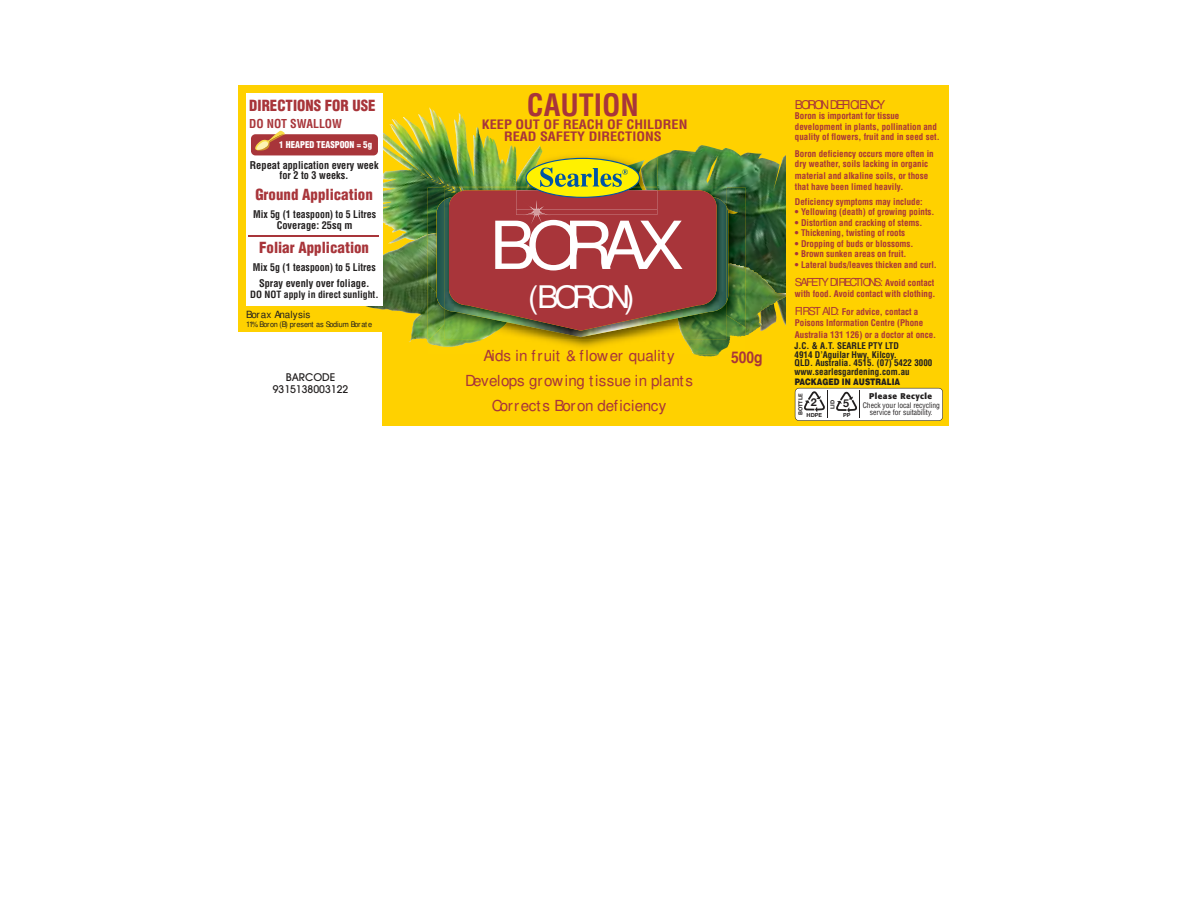
<style>
.page{position:relative;width:1188px;height:918px;background:#fff}
.page>*{position:absolute;margin:0;border:0;box-sizing:border-box;transform-origin:0 0}
.t1{font:66.3px "Accidental Presidency";letter-spacing:-.155em;color:#fff;scale:1.04 1}
.t2{font:31.05px "Accidental Presidency";letter-spacing:-.21em;color:#fff;scale:1.04 1}
.t3{font:700 condensed 30.15px "Helvetica";color:#a8353a}
.t4{font:700 16.05px "Helvetica";color:#a8353a;scale:.86 1}
.t5{font:15.15px/24.9px "Accidental Presidency";letter-spacing:.01em;color:#a8353a;text-align:center}
.t6{font:900 condensed 15px "Helvetica";color:#a8353a}
.t7{font:700 condensed 12.75px/12px "Helvetica";color:#a8353a;text-align:center;scale:1.12 1}
.t8{font:12.15px "Accidental Presidency";letter-spacing:-.2em;color:#a8353a}
.t9{font:700 condensed 12px "Helvetica";color:#a8353a}
.t10{font:10.95px "Accidental Presidency";letter-spacing:-.175em;color:#a8353a}
.t11{font:700 10.8px "Helvetica Neue";color:#221f1f}
.t12{font:700 condensed 10.5px/10.5px "Helvetica";color:#221f1f;text-align:center}
.t13{font:500 10.5px/12.6px "Avant Garde";color:#221f1f;text-align:center}
.t14{font:700 condensed 10.35px/16px "Helvetica";color:#221f1f;text-align:center;scale:.95 1}
.t15{font:9.9px "Accidental Presidency";letter-spacing:-.005em;color:#221f1f}
.t16{font:700 condensed 9.75px "Helvetica";color:#221f1f}
.t17{font:900 condensed 9.15px "Helvetica";color:#fff;scale:.96 1}
.t18{font:700 condensed 9px/10.9px "Helvetica";color:#a8353a}
.t19{font:700 condensed 9px/8.6px "Helvetica";color:#221f1f}
.t20{font:900 9px "Helvetica";color:#221f1f;scale:.81 1}
.t21{font:700 8.25px "Formata";letter-spacing:.05em;color:#221f1f}
.t22{font:7.65px "Accidental Presidency";letter-spacing:-.03em;color:#221f1f;scale:.95 1}
.t23{font:condensed 7.5px "Helvetica";color:#221f1f}
.t24{font:700 5.55px "Helvetica Neue";color:#221f1f}
.s1{font-family:"Helvetica";font-weight:700;font-stretch:condensed;font-size:9px}
.s2{font-family:"Accidental Presidency";font-weight:400;font-stretch:normal;font-size:10.95px}
</style>
<div class="page">
<div style="left:238px;top:85px;width:710px;height:341px;background:#ffd100"></div>
<img style="left:388px;top:107px;width:47px;height:51px">
<div style="left:238px;top:332px;width:144px;height:94px;background:#fff"></div>
<img style="left:657px;top:145px;width:129px;height:181px">
<img style="left:746px;top:303px;width:28px;height:32px">
<img style="left:365px;top:237px;width:57px;height:105px">
<img style="left:726px;top:188px;width:20px;height:76px">
<img style="left:684px;top:328px;width:62px;height:26px">
<img style="left:726px;top:264px;width:20px;height:64px">
<img style="left:428px;top:188px;width:16px;height:45px">
<img style="left:428px;top:292px;width:16px;height:33px">
<img style="left:428px;top:325px;width:55px;height:22px">
<img style="left:428px;top:233px;width:9px;height:59px">
<img style="left:437px;top:200px;width:291px;height:109px">
<img style="left:657px;top:186px;width:69px;height:11px">
<img style="left:444px;top:186px;width:82px;height:2px">
<img style="left:518px;top:337px;width:134px;height:2px">
<img style="left:683px;top:337px;width:43px;height:2px">
<img style="left:444px;top:337px;width:44px;height:2px">
<img style="left:479px;top:188px;width:47px;height:2px">
<img style="left:444px;top:188px;width:35px;height:9px">
<img style="left:444px;top:197px;width:282px;height:140px">
<div style="left:449px;top:190px;width:268px;height:115px;background:#a8353a;border-radius:17px"></div>
<img style="left:559px;top:156px;width:52px;height:2px">
<img style="left:516px;top:149px;width:27px;height:37px">
<img style="left:611px;top:157px;width:46px;height:33px">
<img style="left:640px;top:188px;width:6px;height:2px">
<img style="left:516px;top:190px;width:141px;height:19px">
<img style="left:516px;top:209px;width:141px;height:6px">
<svg style="left:526px;top:158px;width:114px;height:40px;background:#bcbe26"></svg>
<img style="left:520px;top:191px;width:33px;height:18px">
<svg style="left:531px;top:215px;width:11px;height:8px"></svg>
<img style="left:526px;top:209px;width:22px;height:6px">
<div style="left:246px;top:94px;width:136px;height:212px;background:#fff"></div>
<div style="left:251px;top:134px;width:127px;height:21px;background:#a8353a;border-radius:4px"></div>
<svg style="left:255px;top:130px;width:30px;height:21px"></svg>
<hr style="left:248px;top:236px;width:131px;height:1px;background:#a8353a">
<svg style="left:795px;top:388px;width:148px;height:33px;background:#eae9e7"></svg>
<h3 class="t6" style="left:249px;top:100px;width:128px">DIRECTIONS FOR USE</h3>
<h3 class="t9" style="left:249px;top:118px;width:94px">DO NOT SWALLOW</h3>
<p class="t17" style="left:279px;top:141px;width:98px">1 HEAPED TEASPOON = 5g</p>
<p class="t12" style="left:250px;top:161px;width:130px">Repeat application every week for 2 to 3 weeks.</p>
<h3 class="t6" style="left:255px;top:189px;width:119px">Ground Application</h3>
<p class="t14" style="left:253px;top:209px;width:131px;line-height:11.6px">Mix 5g (1 teaspoon) to 5 Litres<br>Coverage: 25sq m</p>
<h3 class="t6" style="left:259px;top:242px;width:112px">Foliar Application</h3>
<p class="t14" style="left:253px;top:260px;width:131px">Mix 5g (1 teaspoon) to 5 Litres<br>Spray evenly over foliage.</p>
<p class="t16" style="left:250px;top:291px;width:130px">DO NOT apply in direct sunlight.</p>
<p class="t15" style="left:246px;top:311px;width:66px">Borax Analysis</p>
<p class="t22" style="left:246px;top:321px;width:134px">11% Boron (B) present as Sodium Borate</p>
<p class="t13" style="left:273px;top:371px;width:77px">BARCODE<br>9315138003122</p>
<h3 class="t3" style="left:527px;top:93px;width:114px">CAUTION</h3>
<h3 class="t8" style="left:795px;top:100px;width:92px">BORON DEFI CI ENCY</h3>
<p class="t18" style="left:795px;top:112px;width:146px;line-height:10.5px">Boron is important for tissue development in plants, pollination and quality of flowers, fruit and in seed set.</p>
<p class="t18" style="left:795px;top:149px;width:140px">Boron deficiency occurs more often in dry weather, soils lacking in organic material and alkaline soils, or those that have been limed heavily.</p>
<p class="t18" style="left:795px;top:197px;width:129px">Deficiency symptoms may include:</p>
<p class="t18" style="left:795px;top:207px;width:141px">• Yellowing (death) of growing points.</p>
<p class="t18" style="left:795px;top:218px;width:129px">• Distortion and cracking of stems.</p>
<p class="t18" style="left:795px;top:228px;width:112px">• Thickening, twisting of roots</p>
<p class="t18" style="left:795px;top:239px;width:120px">• Dropping of buds or blossoms.</p>
<p class="t18" style="left:795px;top:249px;width:113px">• Brown sunken areas on fruit.</p>
<p class="t18" style="left:795px;top:260px;width:144px">• Lateral buds/leaves thicken and curl.</p>
<p class="t10" style="left:795px;top:278px;width:141px">SAFETY DIRECTIONS: <span class="s1">Avoid contact</span></p>
<p class="t18" style="left:795px;top:286px;width:142px;line-height:18px">with food. Avoid contact with clothing.<br><span class="s2">FIRST AID:</span> For advice, contact a</p>
<p class="t18" style="left:795px;top:318px;width:143px">Poisons Information Centre (Phone<br>Australia 131 126) or a doctor at once.</p>
<h3 class="t7" style="left:482px;top:120px;width:185px">KEEP OUT OF REACH OF CHILDREN<br>READ SAFETY DIRECTIONS</h3>
<h1 class="t1" style="left:490px;top:220px;width:188px">BORAX</h1>
<h2 class="t2" style="left:528px;top:285px;width:104px">(BORON)</h2>
<h3 class="t5" style="left:465px;top:345px;width:230px">Aids in fruit &amp; flower quality<br>Develops growing tissue in plants<br>Corrects Boron deficiency</h3>
<h3 class="t4" style="left:731px;top:352px;width:38px">500g</h3>
<p class="t19" style="left:795px;top:342px;width:139px">J.C. &amp; A.T. SEARLE PTY LTD<br>4914 D’Aguilar Hwy, Kilcoy.<br>QLD. Australia. 4515. (07) 5422 3000 www.searlesgardening.com.au</p>
<p class="t20" style="left:795px;top:377px;width:132px">PACKAGED IN AUSTRALIA</p>
<p class="t21" style="left:869px;top:392px;width:64px">Please Recycle</p>
<p class="t23" style="left:863px;top:402px;width:79px">Check your local recycling</p>
<p class="t24" style="left:797px;top:415px;width:23px;rotate:-90deg">BOTTLE</p>
<p class="t24" style="left:829px;top:409px;width:11px;rotate:-90deg">LID</p>
<p class="t11" style="left:811px;top:396px;width:7px">2</p>
<p class="t11" style="left:843px;top:397px;width:7px">5</p>
<p class="t24" style="left:807px;top:411px;width:17px">HDPE</p>
<p class="t23" style="left:870px;top:409px;width:64px">service for suitability.</p>
<p class="t24" style="left:843px;top:412px;width:9px">PP</p>
</div>
